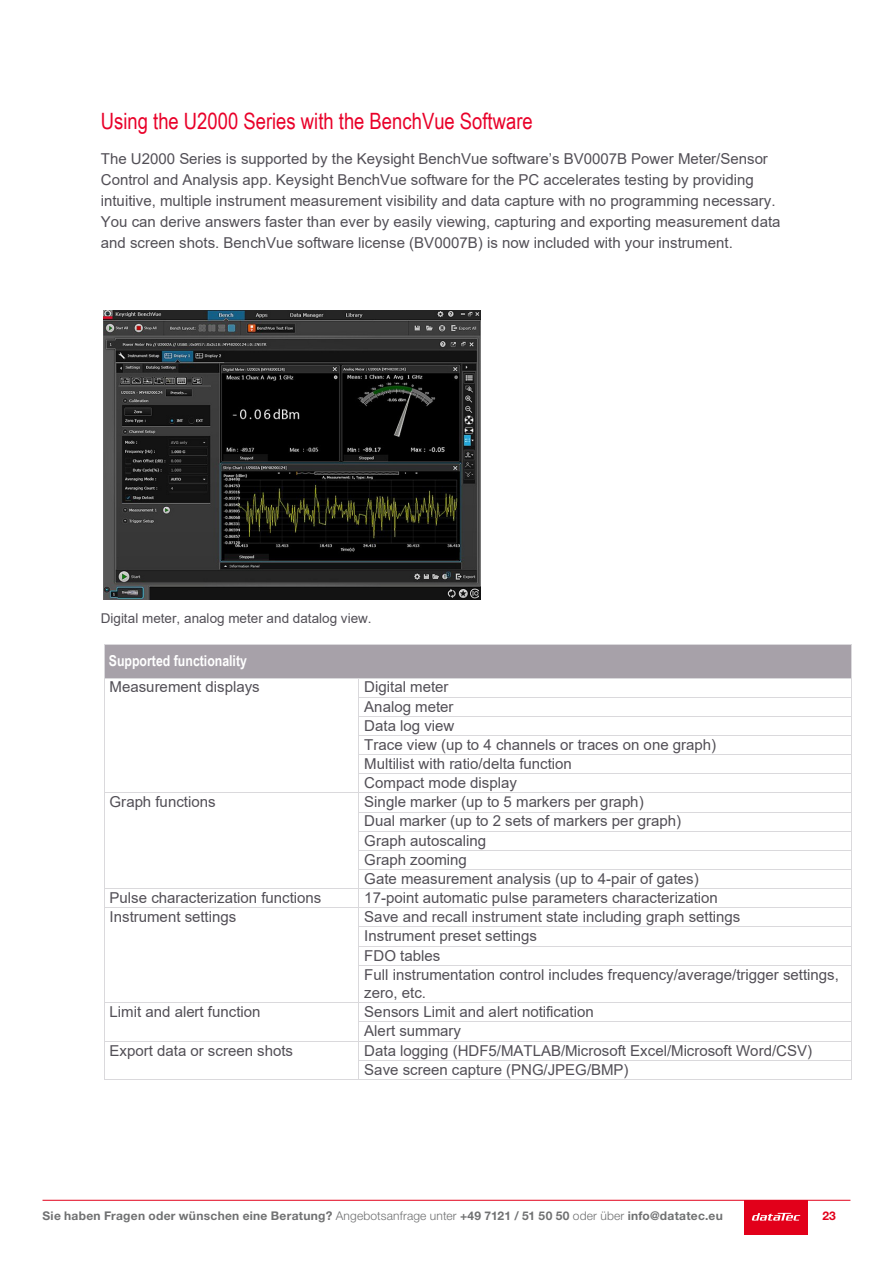
<style>
.page{position:relative;width:893px;height:1263px;background:#fff}
.page>*{position:absolute;margin:0;border:0;box-sizing:border-box;transform-origin:0 0}
.t1{font:22.5px "Arial Narrow";color:#e90029}
.t2{font:15px/19.2px "Arial";color:#524f56}
.t3{font:700 15px "Arial Narrow";color:#fff}
.t4{font:13.5px "Arial";color:#524f56}
.t5{font:700 12px "Helvetica Neue LT Pro";letter-spacing:.025em;color:#707172}
.t6{font:700 12px "Helvetica Neue LT Pro";color:#e2001a}
.s1{font-weight:300}
</style>
<div class="page">
<div style="left:744px;top:1200px;width:64px;height:34px;background:#e2001a"></div>
<svg style="left:752px;top:1213px;width:48px;height:7px"></svg>
<hr style="left:43px;top:1200px;width:807px;height:1px;background:#e2001a">
<div style="left:104px;top:645px;width:747px;height:33px;background:#a7a1a9"></div>
<hr style="left:104px;top:644px;width:747px;height:1px;background:#dad9dc">
<hr style="left:104px;top:645px;width:1px;height:33px;background:#dad9dc">
<hr style="left:851px;top:645px;width:1px;height:33px;background:#dad9dc">
<hr style="left:104px;top:678px;width:254px;height:1px;background:#dad9dc">
<hr style="left:359px;top:678px;width:492px;height:1px;background:#dad9dc">
<hr style="left:359px;top:697px;width:492px;height:1px;background:#dad9dc">
<hr style="left:359px;top:716px;width:492px;height:1px;background:#dad9dc">
<hr style="left:359px;top:735px;width:492px;height:1px;background:#dad9dc">
<hr style="left:359px;top:754px;width:492px;height:1px;background:#dad9dc">
<hr style="left:359px;top:773px;width:492px;height:1px;background:#dad9dc">
<hr style="left:104px;top:792px;width:254px;height:1px;background:#dad9dc">
<hr style="left:359px;top:792px;width:492px;height:1px;background:#dad9dc">
<hr style="left:359px;top:812px;width:492px;height:1px;background:#dad9dc">
<hr style="left:359px;top:831px;width:492px;height:1px;background:#dad9dc">
<hr style="left:359px;top:850px;width:492px;height:1px;background:#dad9dc">
<hr style="left:359px;top:869px;width:492px;height:1px;background:#dad9dc">
<hr style="left:104px;top:888px;width:254px;height:1px;background:#dad9dc">
<hr style="left:359px;top:888px;width:492px;height:1px;background:#dad9dc">
<hr style="left:104px;top:907px;width:254px;height:1px;background:#dad9dc">
<hr style="left:359px;top:907px;width:492px;height:1px;background:#dad9dc">
<hr style="left:359px;top:926px;width:492px;height:1px;background:#dad9dc">
<hr style="left:359px;top:946px;width:492px;height:1px;background:#dad9dc">
<svg style="left:104px;top:679px;width:1px;height:287px"></svg>
<svg style="left:358px;top:678px;width:1px;height:288px"></svg>
<hr style="left:359px;top:965px;width:492px;height:1px;background:#dad9dc">
<svg style="left:851px;top:678px;width:1px;height:288px"></svg>
<hr style="left:104px;top:966px;width:1px;height:36px;background:#dad9dc">
<hr style="left:358px;top:966px;width:1px;height:36px;background:#dad9dc">
<hr style="left:851px;top:966px;width:1px;height:36px;background:#dad9dc">
<hr style="left:104px;top:1002px;width:254px;height:1px;background:#dad9dc">
<hr style="left:359px;top:1002px;width:492px;height:1px;background:#dad9dc">
<hr style="left:359px;top:1022px;width:492px;height:1px;background:#dad9dc">
<hr style="left:104px;top:1041px;width:254px;height:1px;background:#dad9dc">
<hr style="left:359px;top:1041px;width:492px;height:1px;background:#dad9dc">
<hr style="left:359px;top:1060px;width:492px;height:1px;background:#dad9dc">
<svg style="left:104px;top:1003px;width:1px;height:76px"></svg>
<hr style="left:104px;top:1079px;width:254px;height:1px;background:#dad9dc">
<svg style="left:358px;top:1002px;width:1px;height:78px"></svg>
<hr style="left:359px;top:1079px;width:492px;height:1px;background:#dad9dc">
<svg style="left:851px;top:1002px;width:1px;height:78px"></svg>
<img style="left:104px;top:311px;width:377px;height:289px">
<h1 class="t1" style="left:101px;top:105px;width:433px">Using the U2000 Series with the BenchVue Software</h1>
<p class="t2" style="left:101px;top:148px;width:681px;line-height:21px">The U2000 Series is supported by the Keysight BenchVue software’s BV0007B Power Meter/Sensor Control and Analysis app. Keysight BenchVue software for the PC accelerates testing by providing intuitive, multiple instrument measurement visibility and data capture with no programming necessary.<br>You can derive answers faster than ever by easily viewing, capturing and exporting measurement data and screen shots. BenchVue software license (BV0007B) is now included with your instrument.</p>
<p class="t4" style="left:101px;top:609px;width:272px">Digital meter, analog meter and datalog view.</p>
<p class="t3" style="left:109px;top:649px;width:140px">Supported functionality</p>
<p class="t2" style="left:110px;top:677px;width:152px">Measurement displays</p>
<p class="t2" style="left:364px;top:677px;width:353px">Digital meter<br>Analog meter<br>Data log view<br>Trace view (up to 4 channels or traces on one graph)<br>Multilist with ratio/delta function<br>Compact mode display</p>
<p class="t2" style="left:110px;top:792px;width:107px">Graph functions</p>
<p class="t2" style="left:364px;top:792px;width:336px">Single marker (up to 5 markers per graph)<br>Dual marker (up to 2 sets of markers per graph)<br>Graph autoscaling<br>Graph zooming<br>Gate measurement analysis (up to 4-pair of gates)</p>
<p class="t2" style="left:110px;top:888px;width:213px">Pulse characterization functions</p>
<p class="t2" style="left:364px;top:888px;width:355px">17-point automatic pulse parameters characterization</p>
<p class="t2" style="left:110px;top:907px;width:128px">Instrument settings</p>
<p class="t2" style="left:364px;top:907px;width:476px">Save and recall instrument state including graph settings<br>Instrument preset settings<br>FDO tables<br>Full instrumentation control includes frequency/average/trigger settings, zero, etc.</p>
<p class="t2" style="left:110px;top:1002px;width:152px">Limit and alert function</p>
<p class="t2" style="left:364px;top:1002px;width:231px">Sensors Limit and alert notification<br>Alert summary</p>
<p class="t2" style="left:110px;top:1040px;width:185px">Export data or screen shots</p>
<p class="t2" style="left:364px;top:1040px;width:449px">Data logging (HDF5/MATLAB/Microsoft Excel/Microsoft Word/CSV)<br>Save screen capture (PNG/JPEG/BMP)</p>
<p class="t5" style="left:43px;top:1209px;width:682px">Sie haben Fragen oder wünschen eine Beratung? <span class="s1">Angebotsanfrage unter</span> +49 7121 / 51 50 50 <span class="s1">oder über</span> info@datatec.eu</p>
<p class="t6" style="left:822px;top:1209px;width:15px">23</p>
</div>
